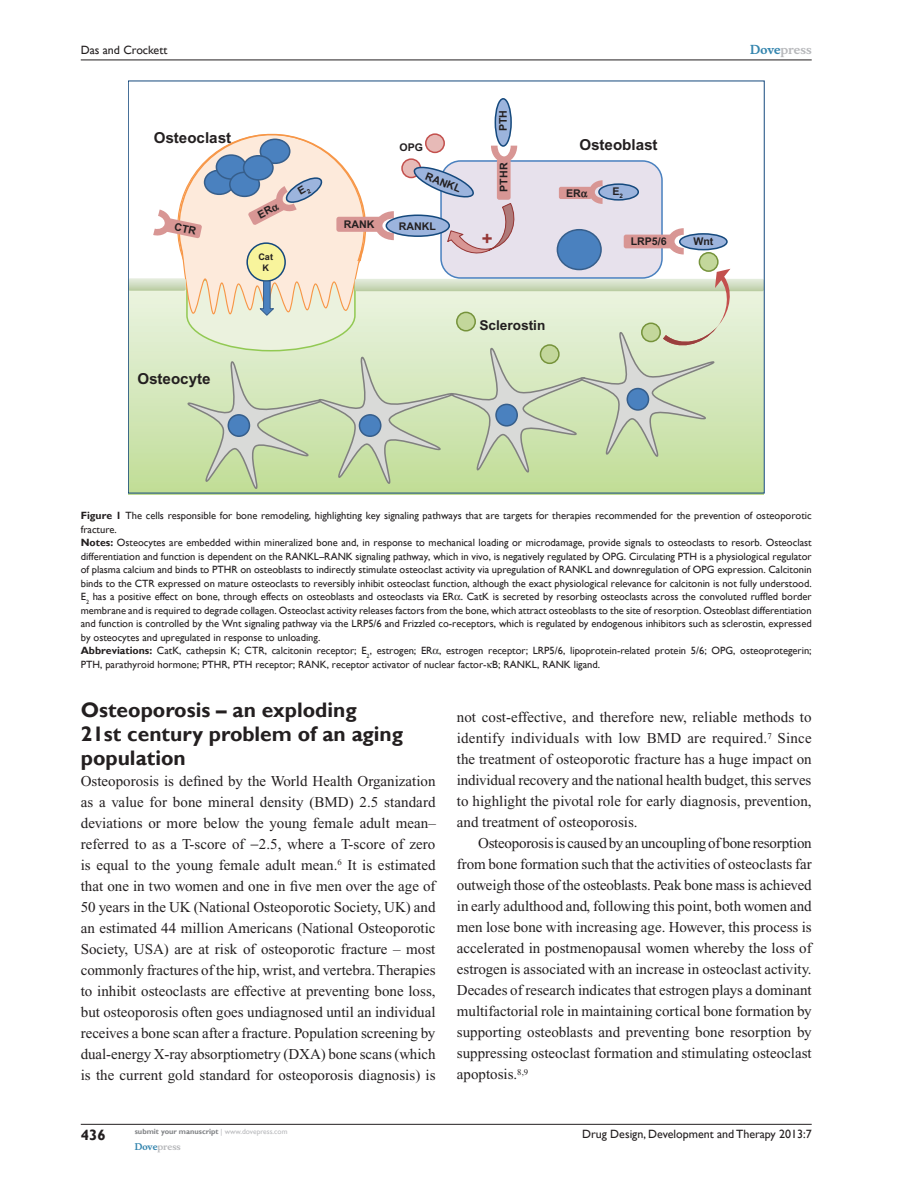
<style>
.page{position:relative;width:918px;height:1188px;background:#fff}
.page>*{position:absolute;margin:0;border:0;box-sizing:border-box;transform-origin:0 0}
.t1{font:700 21px/24px "Gill Sans";color:#231f20}
.t2{font:700 18.45px "Arial";color:#953635}
.t3{font:700 15.15px "Arial";color:#231f20}
.TxF{font:15px/21px "Times New Roman";color:#231f20;text-align:justify}
.Tx{font:15px/21px "Times New Roman";color:#231f20;text-align:justify}
.RunFolio-V{font:700 15px "Gill Sans";color:#231f20}
.t4{font:700 13.65px "Arial";color:#231f20}
.RunF-V{font:12px "Gill Sans";color:#231f20}
.RunH-V{font:12px "Gill Sans";color:#231f20}
.RunH-Brand-V{font:700 12px "Musee";color:#b8b9bc}
.t5{font:700 10.65px "Arial";color:#231f20}
.FC{font:10.5px/13.5px "Gill Sans";color:#231f20}
.t6{font:700 9.15px/11.1px "Arial";color:#231f20;text-align:center}
.RunF-Brand-V{font:700 9px "Musee";color:#b8b9bc}
.RunF-SubmityourMS-V{font:700 7.5px "Gill Sans";color:#808285}
.s1{color:#3485ae}
.s2{font-weight:700}
.s3{font-weight:400;color:#b8b9bc}
</style>
<div class="page">
<img style="left:129px;top:291px;width:635px;height:203px">
<div style="left:495px;top:99px;width:16px;height:47px;background:#9cb4dd;border-radius:50%"></div>
<div style="left:495px;top:98px;width:17px;height:49px;border:2px solid #15497d;border-radius:50%"></div>
<hr style="left:81px;top:1124px;width:731px;height:1px;background:#231f20">
<hr style="left:81px;top:60px;width:731px;height:1px;background:#231f20">
<svg style="left:153px;top:122px;width:580px;height:368px"></svg>
<p class="RunH-V" style="left:81px;top:43px;width:88px">Das and Crockett</p>
<p class="t3" style="left:154px;top:129px;width:79px">Osteoclast</p>
<p class="t3" style="left:137px;top:370px;width:75px">Osteocyte</p>
<p class="t6" style="left:258px;top:251px;width:16px">Cat<br>K</p>
<p class="t5" style="left:344px;top:218px;width:32px">RANK</p>
<p class="t5" style="left:497px;top:131px;width:23px;rotate:-90deg">PTH</p>
<p class="t5" style="left:399px;top:141px;width:25px">OPG</p>
<p class="t3" style="left:579px;top:135px;width:80px">Osteoblast</p>
<p class="t5" style="left:498px;top:192px;width:30px;rotate:-90deg">PTHR</p>
<p class="t5" style="left:428px;top:170px;width:39px;rotate:22deg">RANKL</p>
<p class="t5" style="left:566px;top:187px;width:16px">ER</p>
<p class="t5" style="left:613px;top:185px;width:12px">E<sub>2</sub></p>
<p class="t5" style="left:399px;top:220px;width:39px">RANKL</p>
<p class="t2" style="left:482px;top:228px;width:12px">+</p>
<p class="t5" style="left:631px;top:235px;width:37px">LRP5/6</p>
<p class="t5" style="left:693px;top:235px;width:22px">Wnt</p>
<p class="t4" style="left:479px;top:317px;width:67px">Sclerostin</p>
<p class="RunH-Brand-V" style="left:750px;top:43px;width:63px"><span class="s1">Dove</span>press</p>
<p class="FC" style="left:81px;top:509px;width:732px"><span class="s2">Figure 1</span> The cells responsible for bone remodeling, highlighting key signaling pathways that are targets for therapies recommended for the prevention of osteoporotic fracture.</p>
<p class="FC" style="left:81px;top:536px;width:732px;text-align:justify"><span class="s2">Notes:</span> Osteocytes are embedded within mineralized bone and, in response to mechanical loading or microdamage, provide signals to osteoclasts to resorb. Osteoclast differentiation and function is dependent on the RANKL–RANK signaling pathway, which in vivo, is negatively regulated by OPG. Circulating PTH is a physiological regulator of plasma calcium and binds to PTHR on osteoblasts to indirectly stimulate osteoclast activity via upregulation of RANKL and downregulation of OPG expression. Calcitonin binds to the CTR expressed on mature osteoclasts to reversibly inhibit osteoclast function, although the exact physiological relevance for calcitonin is not fully understood.<br>E<sub>2</sub> has a positive effect on bone, through effects on osteoblasts and osteoclasts via ER . CatK is secreted by resorbing osteoclasts across the convoluted ruffled border membrane and is required to degrade collagen. Osteoclast activity releases factors from the bone, which attract osteoblasts to the site of resorption. Osteoblast differentiation and function is controlled by the Wnt signaling pathway via the LRP5/6 and Frizzled co-receptors, which is regulated by endogenous inhibitors such as sclerostin, expressed by osteocytes and upregulated in response to unloading.</p>
<p class="FC" style="left:81px;top:644px;width:732px"><span class="s2">Abbreviations:</span> CatK, cathepsin K; CTR, calcitonin receptor; E<sub>2</sub>, estrogen; ER , estrogen receptor; LRP5/6, lipoprotein-related protein 5/6; OPG, osteoprotegerin;<br>PTH, parathyroid hormone; PTHR, PTH receptor; RANK, receptor activator of nuclear factor- B; RANKL, RANK ligand.</p>
<h1 class="t1" style="left:81px;top:698px;width:324px">Osteoporosis – an exploding<br>21st century problem of an aging population</h1>
<p class="TxF" style="left:81px;top:770px;width:357px">Osteoporosis is defined by the World Health Organization as a value for bone mineral density (BMD) 2.5 standard deviations or more below the young female adult mean– referred to as a T-score of −2.5, where a T-score of zero is equal to the young female adult mean.<sup>6</sup> It is estimated that one in two women and one in five men over the age of 50 years in the UK (National Osteoporotic Society, UK) and an estimated 44 million Americans (National Osteoporotic Society, USA) are at risk of osteoporotic fracture – most commonly fractures of the hip, wrist, and vertebra. Therapies to inhibit osteoclasts are effective at preventing bone loss, but osteoporosis often goes undiagnosed until an individual receives a bone scan after a fracture. Population screening by dual-energy X-ray absorptiometry (DXA) bone scans (which is the current gold standard for osteoporosis diagnosis) is</p>
<p class="RunFolio-V" style="left:81px;top:1126px;width:26px">436</p>
<p class="RunF-SubmityourMS-V" style="left:135px;top:1127px;width:154px">submit your manuscript <span class="s3">| www.dovepress.com</span></p>
<p class="RunF-Brand-V" style="left:135px;top:1141px;width:48px"><span class="s1">Dove</span>press</p>
<p class="TxF" style="left:457px;top:707px;width:356px">not cost-effective, and therefore new, reliable methods to identify individuals with low BMD are required.<sup>7</sup> Since the treatment of osteoporotic fracture has a huge impact on individual recovery and the national health budget, this serves to highlight the pivotal role for early diagnosis, prevention, and treatment of osteoporosis.</p>
<p class="Tx" style="left:457px;top:833px;width:356px;text-indent:21px">Osteoporosis is caused by an uncoupling of bone resorption from bone formation such that the activities of osteoclasts far outweigh those of the osteoblasts. Peak bone mass is achieved in early adulthood and, following this point, both women and men lose bone with increasing age. However, this process is accelerated in postmenopausal women whereby the loss of estrogen is associated with an increase in osteoclast activity.<br>Decades of research indicates that estrogen plays a dominant multifactorial role in maintaining cortical bone formation by supporting osteoblasts and preventing bone resorption by suppressing osteoclast formation and stimulating osteoclast apoptosis.<sup>8,9</sup></p>
<p class="RunF-V" style="left:582px;top:1127px;width:231px">Drug Design, Development and Therapy 2013:7</p>
</div>
